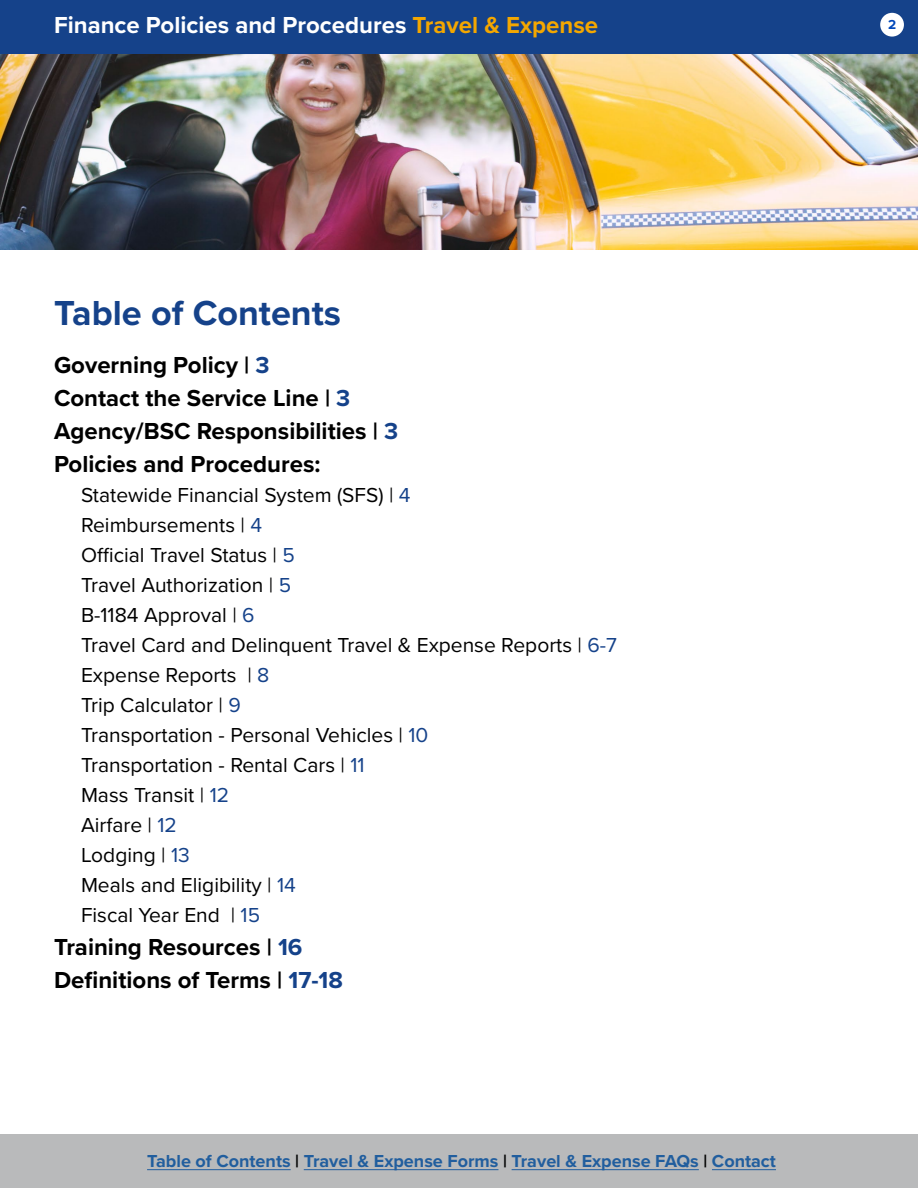
<style>
.page{position:relative;width:918px;height:1188px;background:#fff}
.page>*{position:absolute;margin:0;border:0;box-sizing:border-box;transform-origin:0 0}
.t1{font:700 36px "Proxima Nova";color:#15428a}
.t2{font:700 24px "Proxima Nova";color:#000}
.t3{font:700 24px "Proxima Nova";color:#fff}
.t4{font:21px "Proxima Nova";color:#000}
.t5{font:700 18px "Proxima Nova";color:#215e9e}
.t6{font:700 13.5px "Proxima Nova";color:#0047ba}
.s1{color:#f4a700}
.s2{color:#15428a}
.s3{color:#000}
</style>
<div class="page">
<div style="left:0;top:1134px;width:918px;height:54px;background:#b9babb"></div>
<hr style="left:147px;top:1169px;width:144px;height:1px;background:#215e9e">
<hr style="left:304px;top:1169px;width:194px;height:1px;background:#215e9e">
<hr style="left:512px;top:1169px;width:187px;height:1px;background:#215e9e">
<hr style="left:712px;top:1169px;width:64px;height:1px;background:#215e9e">
<div style="left:0;top:0;width:918px;height:54px;background:#15428a"></div>
<img style="left:0;top:54px;width:918px;height:195px">
<div style="left:880px;top:13px;width:24px;height:24px;background:#fff;border-radius:50%"></div>
<p class="t3" style="left:54px;top:7px;width:546px">Finance Policies and Procedures <span class="s1">Travel &amp; Expense</span></p>
<p class="t1" style="left:54px;top:287px;width:289px">Table of Contents</p>
<p class="t2" style="left:54px;top:347px;width:217px">Governing Policy | <span class="s2">3</span></p>
<p class="t2" style="left:54px;top:380px;width:298px">Contact the Service Line | <span class="s2">3</span></p>
<p class="t2" style="left:54px;top:413px;width:346px">Agency/BSC Responsibilities | <span class="s2">3</span></p>
<p class="t2" style="left:54px;top:446px;width:268px">Policies and Procedures:</p>
<p class="t4" style="left:81px;top:480px;width:331px">Statewide Financial System (SFS) | <span class="s2">4</span></p>
<p class="t4" style="left:81px;top:510px;width:183px">Reimbursements | <span class="s2">4</span></p>
<p class="t4" style="left:81px;top:540px;width:215px">Official Travel Status | <span class="s2">5</span></p>
<p class="t4" style="left:81px;top:570px;width:212px">Travel Authorization | <span class="s2">5</span></p>
<p class="t4" style="left:81px;top:600px;width:175px">B-1184 Approval | <span class="s2">6</span></p>
<p class="t4" style="left:81px;top:630px;width:538px">Travel Card and Delinquent Travel &amp; Expense Reports | <span class="s2">6-7</span></p>
<p class="t4" style="left:81px;top:660px;width:190px">Expense Reports | <span class="s2">8</span></p>
<p class="t4" style="left:81px;top:690px;width:161px">Trip Calculator | <span class="s2">9</span></p>
<p class="t4" style="left:81px;top:720px;width:349px">Transportation - Personal Vehicles | <span class="s2">10</span></p>
<p class="t4" style="left:81px;top:750px;width:285px">Transportation - Rental Cars | <span class="s2">11</span></p>
<p class="t4" style="left:81px;top:780px;width:150px">Mass Transit | <span class="s2">12</span></p>
<p class="t4" style="left:81px;top:810px;width:97px">Airfare | <span class="s2">12</span></p>
<p class="t4" style="left:81px;top:840px;width:110px">Lodging | <span class="s2">13</span></p>
<p class="t4" style="left:81px;top:870px;width:216px">Meals and Eligibility | <span class="s2">14</span></p>
<p class="t4" style="left:81px;top:900px;width:181px">Fiscal Year End | <span class="s2">15</span></p>
<p class="t2" style="left:54px;top:929px;width:250px">Training Resources | <span class="s2">16</span></p>
<p class="t2" style="left:54px;top:962px;width:291px">Definitions of Terms | <span class="s2">17-18</span></p>
<p class="t5" style="left:147px;top:1148px;width:630px">Table of Contents <span class="s3">|</span> Travel &amp; Expense Forms <span class="s3">|</span> Travel &amp; Expense FAQs <span class="s3">|</span> Contact</p>
<p class="t6" style="left:888px;top:14px;width:10px">2</p>
</div>
